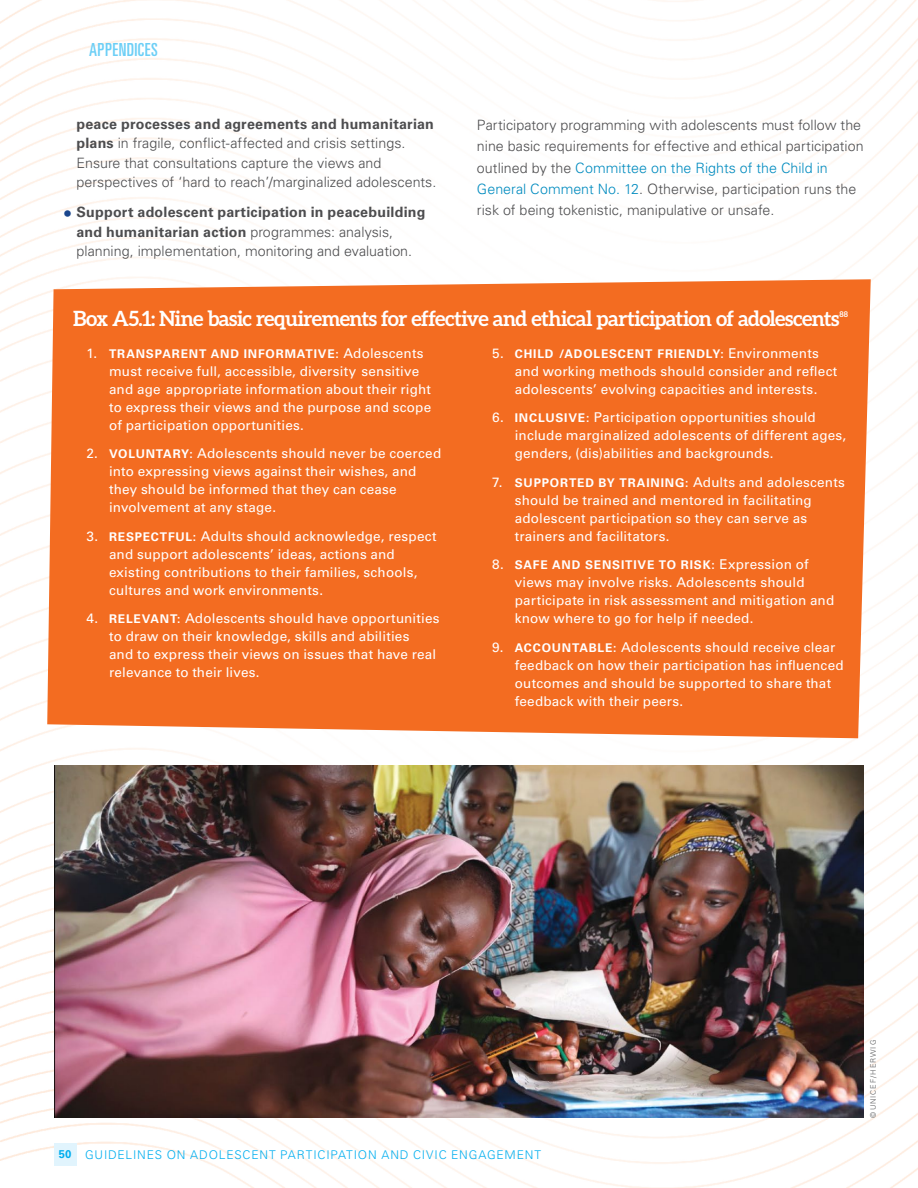
<style>
.page{position:relative;width:918px;height:1188px;background:#fff}
.page>*{position:absolute;margin:0;border:0;box-sizing:border-box;transform-origin:0 0}
.t1{font:700 21px "Aleo";letter-spacing:-.025em;color:#fff}
.t2{font:ultra-condensed 18px "Univers LT Std";letter-spacing:.025em;color:#6dcff6}
.t3{font:300 14.25px/19.5px "Univers LT Pro 45";color:#4d4d4f}
.t4{font:13.5px/18px "Univers LT Pro 55 Roman";letter-spacing:.015em;color:#fff}
.t5{font:700 12px "Univers LT Pro 65";letter-spacing:.07em;color:#fff}
.t6{font:300 12px "Univers LT Std";letter-spacing:.07em;color:#00aeef}
.t7{font:700 7.8px "Aleo";color:#fff}
.t8{font:300 7.5px "Univers LT Pro 45";letter-spacing:.13em;color:#58595b}
.s1{font-family:"Univers LT Pro 65";font-weight:700}
.s2{font-size:18px;color:#1a468d}
.s3{color:#008bbf}
.s4{font-family:"Univers LT Pro 55 Roman";font-weight:400;font-size:13.5px}
.s5{font-family:"Univers LT Pro 65";font-weight:700;font-size:12px}
.s6{font-family:"Univers LT Pro 65";font-weight:700;font-size:11.25px}
</style>
<div class="page">
<img style="left:0;top:0;width:918px;height:1188px">
<div style="left:54px;top:1143px;width:22px;height:23px;background:#e1f4fd"></div>
<div style="left:47px;top:279px;width:824px;height:459px;background:#f36c21"></div>
<img style="left:54px;top:765px;width:810px;height:353px">
<h2 class="t2" style="left:89px;top:39px;width:70px">APPENDICES</h2>
<p class="t3" style="left:76px;top:114px;width:361px"><span class="s1">peace processes and agreements and humanitarian plans</span> in fragile, conflict-affected and crisis settings.<br>Ensure that consultations capture the views and perspectives of ‘hard to reach’/marginalized adolescents.</p>
<p class="t3" style="left:76px;top:202px;width:350px;text-indent:-14px"><span class="s2">•</span> <span class="s1">Support adolescent participation in peacebuilding and humanitarian action</span> programmes: analysis, planning, implementation, monitoring and evaluation.</p>
<p class="t3" style="left:477px;top:115px;width:388px;line-height:21px">Participatory programming with adolescents must follow the nine basic requirements for effective and ethical participation outlined by the <span class="s3">Committee on the Rights of the Child in General Comment No. 12</span>. Otherwise, participation runs the risk of being tokenistic, manipulative or unsafe.</p>
<p class="t1" style="left:73px;top:307px;width:768px">Box A5.1: Nine basic requirements for effective and ethical participation of adolescents</p>
<p class="t7" style="left:839px;top:310px;width:10px">88</p>
<p class="t5" style="left:87px;top:346px;width:339px"><span class="s4">1.</span> TRANSPARENT AND INFORMATIVE: <span class="s4">Adolescents</span></p>
<p class="t4" style="left:109px;top:362px;width:324px">must receive full, accessible, diversity sensitive and age appropriate information about their right to express their views and the purpose and scope of participation opportunities.</p>
<p class="t4" style="left:109px;top:445px;width:334px;text-indent:-22px">2. <span class="s5">VOLUNTARY:</span> Adolescents should never be coerced into expressing views against their wishes, and they should be informed that they can cease involvement at any stage.</p>
<p class="t4" style="left:109px;top:527px;width:329px;text-indent:-23px">3. <span class="s5">RESPECTFUL:</span> Adults should acknowledge, respect and support adolescents’ ideas, actions and existing contributions to their families, schools, cultures and work environments.</p>
<p class="t4" style="left:109px;top:610px;width:332px;text-indent:-23px">4. <span class="s5">RELEVANT:</span> Adolescents should have opportunities to draw on their knowledge, skills and abilities<br>and to express their views on issues that have real relevance to their lives.</p>
<p class="t5" style="left:492px;top:346px;width:328px"><span class="s4">5.</span> CHILD /ADOLESCENT FRIENDLY: <span class="s4">Environments</span></p>
<p class="t4" style="left:515px;top:362px;width:324px">and working methods should consider and reflect adolescents’ evolving capacities and interests.</p>
<p class="t4" style="left:515px;top:409px;width:333px;text-indent:-23px">6. <span class="s5">INCLUSIVE:</span> Participation opportunities should include marginalized adolescents of different ages, genders, (dis)abilities and backgrounds.</p>
<p class="t4" style="left:515px;top:473px;width:332px;text-indent:-22px">7. <span class="s5">SUPPORTED BY TRAINING:</span> Adults and adolescents should be trained and mentored in facilitating adolescent participation so they can serve as trainers and facilitators.</p>
<p class="t5" style="left:492px;top:558px;width:318px"><span class="s4">8.</span> SAFE AND SENSITIVE TO RISK: <span class="s4">Expression of</span></p>
<p class="t4" style="left:515px;top:574px;width:321px">views may involve risks. Adolescents should participate in risk assessment and mitigation and know where to go for help if needed.</p>
<p class="t4" style="left:515px;top:638px;width:330px;text-indent:-23px">9. <span class="s5">ACCOUNTABLE:</span> Adolescents should receive clear feedback on how their participation has influenced outcomes and should be supported to share that feedback with their peers.</p>
<p class="t6" style="left:59px;top:1147px;width:484px"><span class="s6">50</span> GUIDELINES ON ADOLESCENT PARTICIPATION AND CIVIC ENGAGEMENT</p>
<p class="t8" style="left:868px;top:1118px;width:79px;rotate:-90deg">© U NICEF/ HERW IG</p>
</div>
